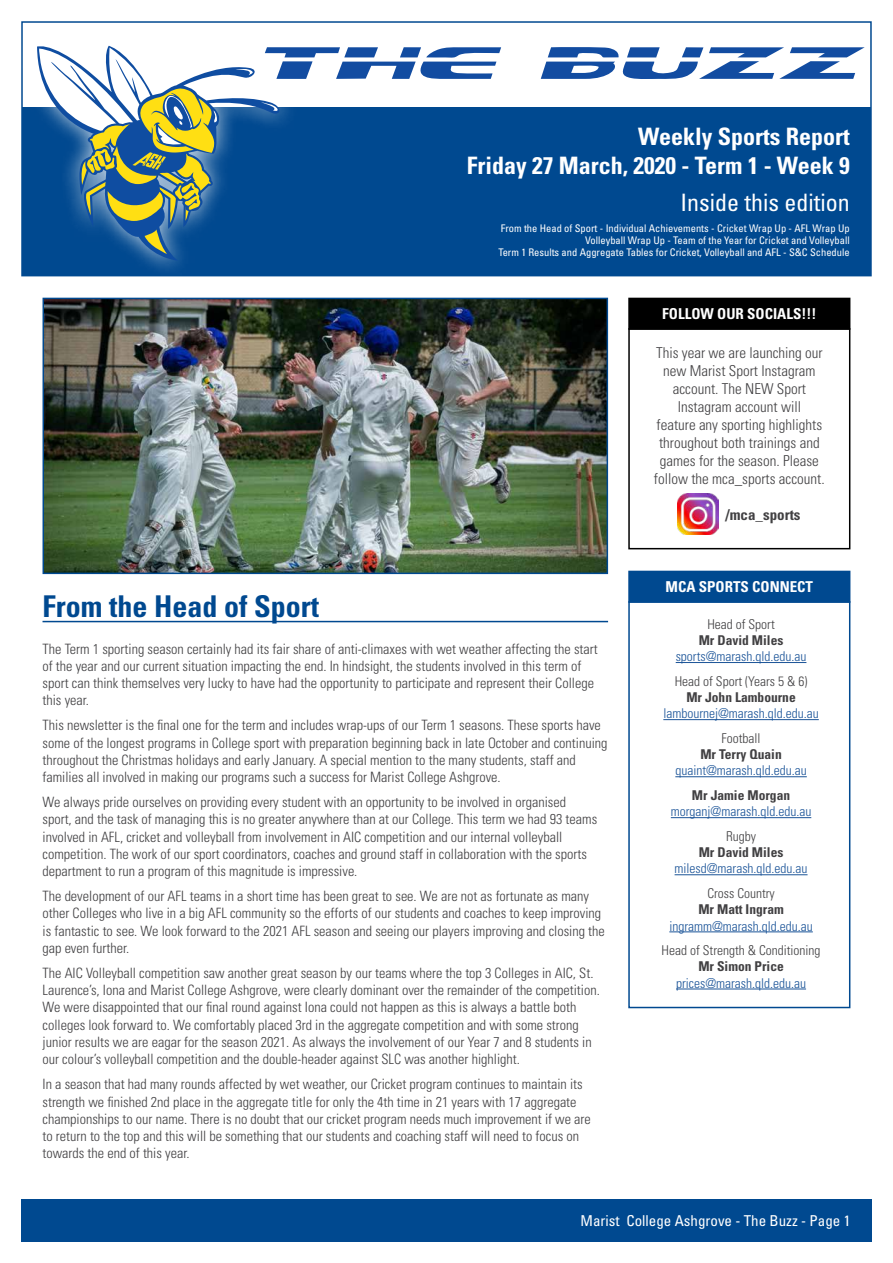
<style>
.page{position:relative;width:893px;height:1263px;background:#fff}
.page>*{position:absolute;margin:0;border:0;box-sizing:border-box;transform-origin:0 0}
.t1{font:700 condensed 30px "Univers LT Std";color:#004990}
.t2{font:700 condensed 24px/28.8px "Univers LT Std";color:#fff;text-align:right}
.t3{font:condensed 24px "Univers LT Std";color:#fff}
.t4{font:300 condensed 15px/18px "Univers LT Std";color:#414042;text-align:center}
.t5{font:condensed 15px "Univers LT Std";color:#fff}
.t6{font:700 condensed 15px "Univers LT Std";color:#fff}
.t7{font:700 condensed 15px "Univers LT Std";color:#414042}
.t8{font:300 condensed 14.25px/17.1px "Univers LT Std";color:#414042}
.t9{font:300 condensed 13.5px "Univers LT Std";color:#1b5498}
.t10{font:700 condensed 13.5px "Univers LT Std";color:#414042}
.t11{font:300 condensed 13.5px "Univers LT Std";color:#414042}
.t12{font:condensed 10.5px/12px "Univers LT Std";color:#fff;text-align:right}
</style>
<div class="page">
<div style="left:22px;top:107px;width:849px;height:168px;background:#004990"></div>
<div style="left:21px;top:21px;width:851px;height:255px;border:2px solid #004990"></div>
<div style="left:21px;top:1199px;width:851px;height:43px;background:#004990"></div>
<div style="left:18px;top:27px;width:280px;height:252px;background:#fff;opacity:.75"></div>
<svg style="left:35px;top:39px;width:466px;height:222px"></svg>
<svg style="left:541px;top:47px;width:324px;height:32px"></svg>
<img style="left:45px;top:300px;width:561px;height:272px">
<div style="left:43px;top:298px;width:565px;height:276px;border:1px solid #004990"></div>
<hr style="left:43px;top:621px;width:565px;height:1px;background:#004990">
<div style="left:628px;top:601px;width:222px;height:407px;border:2px solid #004990"></div>
<div style="left:629px;top:571px;width:221px;height:31px;background:#004990"></div>
<div style="left:628px;top:571px;width:222px;height:32px;border:2px solid #004990"></div>
<hr style="left:676px;top:662px;width:130px;height:1px;background:#1b5498">
<hr style="left:663px;top:719px;width:156px;height:1px;background:#1b5498">
<hr style="left:675px;top:776px;width:132px;height:1px;background:#1b5498">
<hr style="left:671px;top:817px;width:140px;height:1px;background:#1b5498">
<hr style="left:675px;top:874px;width:132px;height:1px;background:#1b5498">
<hr style="left:669px;top:931px;width:144px;height:1px;background:#1b5498">
<hr style="left:676px;top:989px;width:130px;height:1px;background:#1b5498">
<div style="left:628px;top:328px;width:222px;height:221px;border:2px solid #000"></div>
<div style="left:629px;top:298px;width:221px;height:31px;background:#000"></div>
<div style="left:628px;top:298px;width:222px;height:32px;border:2px solid #000"></div>
<img style="left:677px;top:494px;width:41px;height:41px">
<h2 class="t2" style="left:467px;top:122px;width:384px">Weekly Sports Report<br>Friday 27 March, 2020 - Term 1 - Week 9</h2>
<h2 class="t3" style="left:680px;top:188px;width:171px">Inside this edition</h2>
<p class="t12" style="left:498px;top:222px;width:353px">From the Head of Sport - Individual Achievements - Cricket Wrap Up - AFL Wrap Up<br>Volleyball Wrap Up - Team of the Year for Cricket and Volleyball<br>Term 1 Results and Aggregate Tables for Cricket, Volleyball and AFL - S&amp;C Schedule</p>
<h1 class="t1" style="left:43px;top:588px;width:278px">From the Head of Sport</h1>
<p class="t8" style="left:43px;top:640px;width:557px">The Term 1 sporting season certainly had its fair share of anti-climaxes with wet weather affecting the start of the year and our current situation impacting the end. In hindsight, the students involved in this term of sport can think themselves very lucky to have had the opportunity to participate and represent their College this year.</p>
<p class="t8" style="left:43px;top:717px;width:566px">This newsletter is the final one for the term and includes wrap-ups of our Term 1 seasons. These sports have some of the longest programs in College sport with preparation beginning back in late October and continuing throughout the Christmas holidays and early January. A special mention to the many students, staff and families all involved in making our programs such a success for Marist College Ashgrove.</p>
<p class="t8" style="left:43px;top:794px;width:556px">We always pride ourselves on providing every student with an opportunity to be involved in organised sport, and the task of managing this is no greater anywhere than at our College. This term we had 93 teams involved in AFL, cricket and volleyball from involvement in AIC competition and our internal volleyball competition. The work of our sport coordinators, coaches and ground staff in collaboration with the sports department to run a program of this magnitude is impressive.</p>
<p class="t8" style="left:43px;top:888px;width:564px">The development of our AFL teams in a short time has been great to see. We are not as fortunate as many other Colleges who live in a big AFL community so the efforts of our students and coaches to keep improving is fantastic to see. We look forward to the 2021 AFL season and seeing our players improving and closing the gap even further.</p>
<p class="t8" style="left:43px;top:965px;width:559px">The AIC Volleyball competition saw another great season by our teams where the top 3 Colleges in AIC, St.<br>Laurence’s, Iona and Marist College Ashgrove, were clearly dominant over the remainder of the competition.<br>We were disappointed that our final round against Iona could not happen as this is always a battle both colleges look forward to. We comfortably placed 3rd in the aggregate competition and with some strong junior results we are eagar for the season 2021. As always the involvement of our Year 7 and 8 students in our colour’s volleyball competition and the double-header against SLC was another highlight.</p>
<p class="t8" style="left:43px;top:1076px;width:550px">In a season that had many rounds affected by wet weather, our Cricket program continues to maintain its strength we finished 2nd place in the aggregate title for only the 4th time in 21 years with 17 aggregate championships to our name. There is no doubt that our cricket program needs much improvement if we are to return to the top and this will be something that our students and coaching staff will need to focus on towards the end of this year.</p>
<p class="t6" style="left:662px;top:305px;width:156px">FOLLOW OUR SOCIALS!!!</p>
<p class="t4" style="left:654px;top:343px;width:172px">This year we are launching our new Marist Sport Instagram account. The NEW Sport<br>Instagram account will<br>feature any sporting highlights throughout both trainings and games for the season. Please follow the mca_sports account.</p>
<p class="t7" style="left:725px;top:505px;width:76px">/mca_sports</p>
<p class="t6" style="left:666px;top:578px;width:149px">MCA SPORTS CONNECT</p>
<p class="t11" style="left:707px;top:616px;width:69px">Head of Sport</p>
<p class="t10" style="left:699px;top:632px;width:86px">Mr David Miles</p>
<p class="t9" style="left:676px;top:648px;width:132px">sports@marash.qld.edu.au</p>
<p class="t11" style="left:675px;top:673px;width:134px">Head of Sport (Years 5 &amp; 6)</p>
<p class="t10" style="left:686px;top:689px;width:111px">Mr John Lambourne</p>
<p class="t9" style="left:663px;top:705px;width:157px">lambournej@marash.qld.edu.au</p>
<p class="t11" style="left:722px;top:730px;width:40px">Football</p>
<p class="t10" style="left:700px;top:746px;width:83px">Mr Terry Quain</p>
<p class="t9" style="left:675px;top:762px;width:133px">quaint@marash.qld.edu.au</p>
<p class="t10" style="left:692px;top:787px;width:100px">Mr Jamie Morgan</p>
<p class="t9" style="left:671px;top:803px;width:142px">morganj@marash.qld.edu.au</p>
<p class="t11" style="left:726px;top:828px;width:31px">Rugby</p>
<p class="t10" style="left:699px;top:844px;width:86px">Mr David Miles</p>
<p class="t9" style="left:675px;top:860px;width:134px">milesd@marash.qld.edu.au</p>
<p class="t11" style="left:707px;top:885px;width:69px">Cross Country</p>
<p class="t10" style="left:698px;top:901px;width:87px">Mr Matt Ingram</p>
<p class="t9" style="left:669px;top:918px;width:145px">ingramm@marash.qld.edu.au</p>
<p class="t11" style="left:662px;top:942px;width:160px">Head of Strength &amp; Conditioning</p>
<p class="t10" style="left:698px;top:958px;width:87px">Mr Simon Price</p>
<p class="t9" style="left:676px;top:975px;width:131px">prices@marash.qld.edu.au</p>
<p class="t5" style="left:580px;top:1211px;width:271px">Marist College Ashgrove - The Buzz - Page 1</p>
</div>
